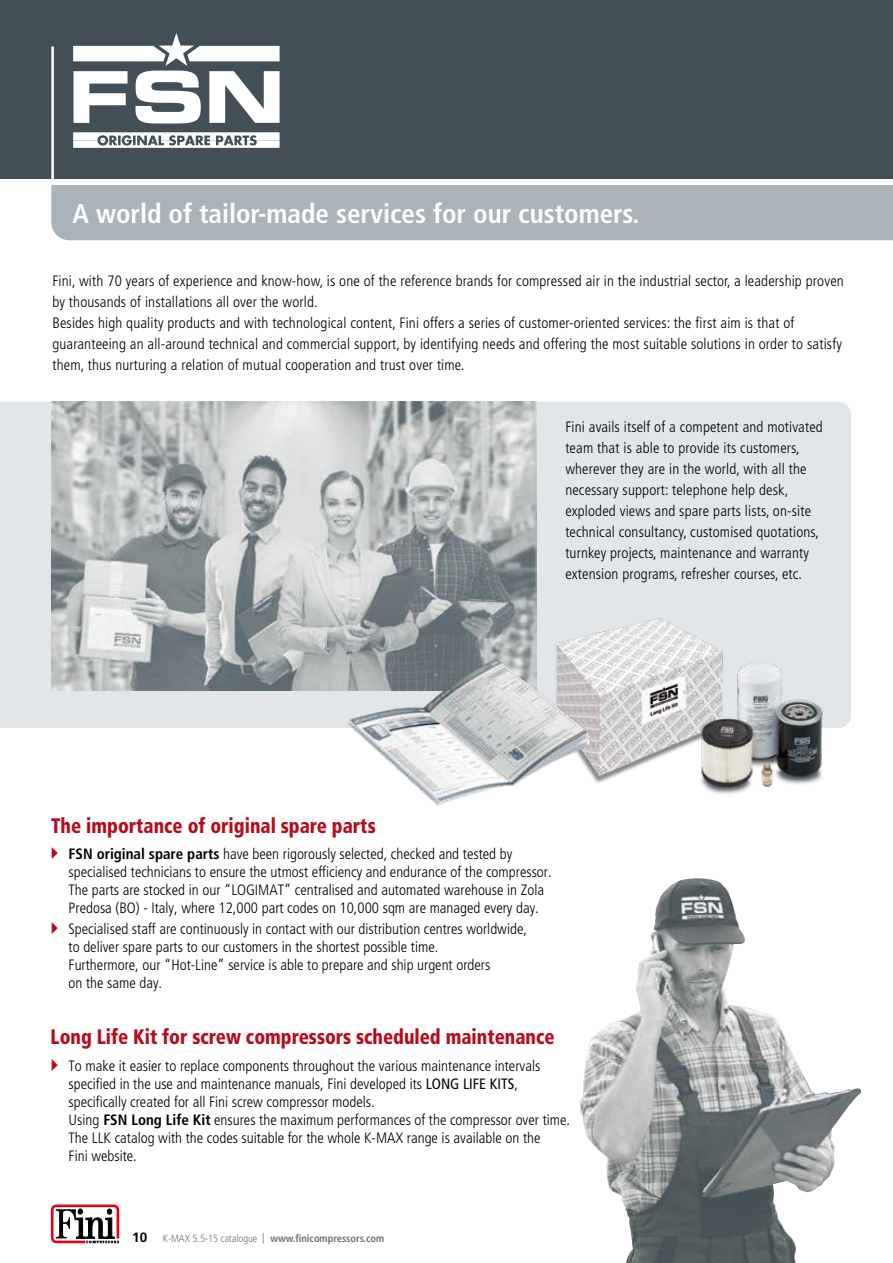
<style>
.page{position:relative;width:893px;height:1263px;background:#fff}
.page>*{position:absolute;margin:0;border:0;box-sizing:border-box;transform-origin:0 0}
.t1{font:700 condensed 27px "Frutiger LT Std";color:#fff}
.t2{font:900 condensed 21px "Frutiger LT Std";color:#b60d1c;scale:.9 1}
.t3{font:300 condensed 15px/21px "Frutiger LT Std";color:#000}
.t4{font:700 condensed 10.5px "Frutiger LT Std";letter-spacing:-.005em;color:#707172}
.s1{font-weight:700}
.s2{font-weight:400}
.s3{font-stretch:normal;font-size:13.5px;color:#000}
.s4{font-weight:400;font-stretch:normal;color:#fff}
.s5{font-weight:300}
.s6{font-weight:300;font-stretch:normal}
</style>
<div class="page">
<svg style="left:50px;top:1204px;width:70px;height:40px"></svg>
<div style="left:0;top:0;width:893px;height:179px;background:#434f57"></div>
<hr style="left:51px;top:47px;width:3px;height:132px;background:#fff">
<div style="left:51px;top:185px;width:842px;height:55px;background:#a9b3b9"></div>
<div style="left:0;top:402px;width:851px;height:326px;background:#e2e6e9"></div>
<img style="left:51px;top:402px;width:485px;height:288px">
<img style="left:579px;top:880px;width:250px;height:383px">
<svg style="left:73px;top:33px;width:207px;height:90px"></svg>
<svg style="left:73px;top:132px;width:207px;height:16px"></svg>
<img style="left:550px;top:612px;width:180px;height:167px">
<img style="left:682px;top:651px;width:156px;height:143px">
<img style="left:300px;top:649px;width:308px;height:157px">
<h1 class="t1" style="left:72px;top:197px;width:568px">A world of tailor-made services for our customers.</h1>
<p class="t3" style="left:52px;top:270px;width:793px">Fini, with 70 years of experience and know-how, is one of the reference brands for compressed air in the industrial sector, a leadership proven by thousands of installations all over the world.<br>Besides high quality products and with technological content, Fini offers a series of customer-oriented services: the first aim is that of guaranteeing an all-around technical and commercial support, by identifying needs and offering the most suitable solutions in order to satisfy them, thus nurturing a relation of mutual cooperation and trust over time.</p>
<p class="t3" style="left:565px;top:417px;width:259px">Fini avails itself of a competent and motivated team that is able to provide its customers, wherever they are in the world, with all the necessary support: telephone help desk, exploded views and spare parts lists, on-site technical consultancy, customised quotations, turnkey projects, maintenance and warranty extension programs, refresher courses, etc.</p>
<h2 class="t2" style="left:51px;top:813px;width:362px">The importance of original spare parts</h2>
<p class="t3" style="left:69px;top:845px;width:485px;line-height:18px"><span class="s1">FSN original spare parts</span> have been rigorously selected, checked and tested by specialised technicians to ensure the utmost efficiency and endurance of the compressor.<br>The parts are stocked in our “LOGIMAT” centralised and automated warehouse in Zola Predosa (BO) - Italy, where 12,000 part codes on 10,000 sqm are managed every day.</p>
<p class="t3" style="left:69px;top:920px;width:460px;line-height:18px">Specialised staff are continuously in contact with our distribution centres worldwide, to deliver spare parts to our customers in the shortest possible time.<br>Furthermore, our “Hot-Line” service is able to prepare and ship urgent orders<br>on the same day.</p>
<h2 class="t2" style="left:51px;top:1024px;width:561px">Long Life Kit for screw compressors scheduled maintenance</h2>
<p class="t3" style="left:69px;top:1056px;width:503px;line-height:18px">To make it easier to replace components throughout the various maintenance intervals specified in the use and maintenance manuals, Fini developed its <span class="s2">LONG LIFE KITS</span>, specifically created for all Fini screw compressor models.<br>Using <span class="s1">FSN Long Life Kit</span> ensures the maximum performances of the compressor over time.<br>The LLK catalog with the codes suitable for the whole K-MAX range is available on the<br>Fini website.</p>
<p class="t4" style="left:132px;top:1232px;width:254px"><span class="s3">10</span> <span class="s4">|</span> <span class="s5">K-MAX 5.5-15 catalogue</span> <span class="s6">|</span> www.finicompressors.com</p>
</div>
